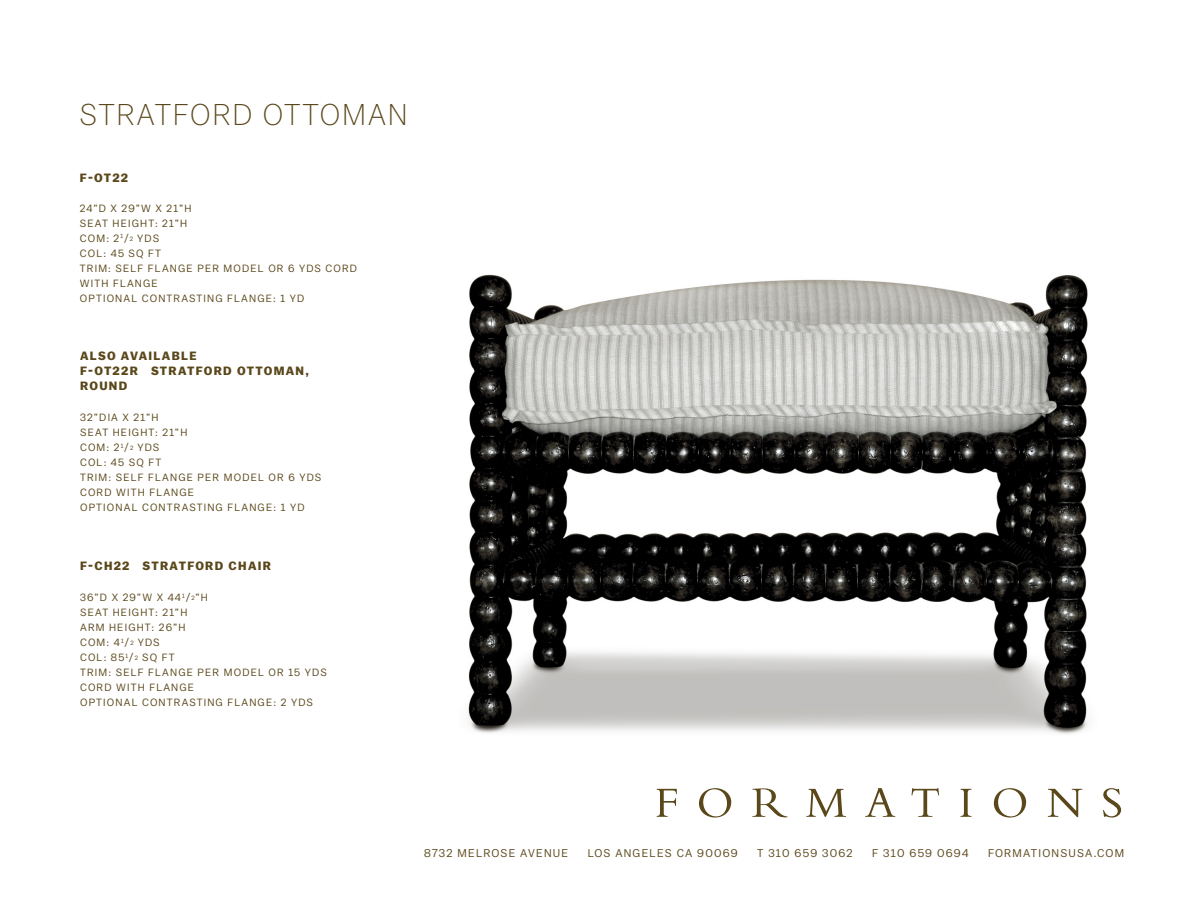
<style>
.page{position:relative;width:1188px;height:918px;background:#fff}
.page>*{position:absolute;margin:0;border:0;box-sizing:border-box;transform-origin:0 0}
.t1{font:300 30px "Balto";letter-spacing:.075em;color:#5a471a}
.t2{font:700 12px/15px "Balto";letter-spacing:.11em;color:#5a471a}
.t3{font:11.25px "Balto";letter-spacing:.11em;color:#5a471a}
.t4{font:10.5px/15px "Balto";letter-spacing:.11em;color:#5a471a}
.s1{font-size:6.15px}
</style>
<div class="page">
<svg style="left:657px;top:789px;width:20px;height:28px"></svg>
<svg style="left:699px;top:788px;width:32px;height:30px"></svg>
<svg style="left:752px;top:788px;width:35px;height:30px"></svg>
<svg style="left:806px;top:789px;width:40px;height:28px"></svg>
<svg style="left:865px;top:788px;width:30px;height:29px"></svg>
<svg style="left:912px;top:788px;width:27px;height:29px"></svg>
<svg style="left:961px;top:789px;width:11px;height:28px"></svg>
<svg style="left:994px;top:788px;width:32px;height:30px"></svg>
<svg style="left:1048px;top:789px;width:34px;height:28px"></svg>
<svg style="left:1103px;top:788px;width:18px;height:30px"></svg>
<img style="left:468px;top:274px;width:620px;height:460px">
<p class="t1" style="left:80px;top:98px;width:329px">STRATFORD OTTOMAN</p>
<p class="t2" style="left:80px;top:170px;width:50px">F-OT22</p>
<p class="t4" style="left:80px;top:200px;width:113px">24”D X 29”W X 21”H</p>
<p class="t4" style="left:80px;top:215px;width:109px">SEAT HEIGHT: 21”H</p>
<p class="t4" style="left:80px;top:230px;width:81px">COM: 2<sup>1</sup>/<span class="s1">2</span> YDS</p>
<p class="t4" style="left:80px;top:245px;width:83px">COL: 45 SQ FT</p>
<p class="t4" style="left:80px;top:260px;width:279px">TRIM: SELF FLANGE PER MODEL OR 6 YDS CORD<br>WITH FLANGE</p>
<p class="t4" style="left:80px;top:290px;width:226px">OPTIONAL CONTRASTING FLANGE: 1 YD</p>
<p class="t2" style="left:80px;top:348px;width:118px">ALSO AVAILABLE</p>
<p class="t2" style="left:80px;top:363px;width:230px">F-OT22R STRATFORD OTTOMAN,<br>ROUND</p>
<p class="t4" style="left:80px;top:410px;width:80px">32”DIA X 21”H</p>
<p class="t4" style="left:80px;top:425px;width:109px">SEAT HEIGHT: 21”H</p>
<p class="t4" style="left:80px;top:440px;width:81px">COM: 2<sup>1</sup>/<span class="s1">2</span> YDS</p>
<p class="t4" style="left:80px;top:455px;width:83px">COL: 45 SQ FT</p>
<p class="t4" style="left:80px;top:470px;width:243px">TRIM: SELF FLANGE PER MODEL OR 6 YDS<br>CORD WITH FLANGE</p>
<p class="t4" style="left:80px;top:500px;width:226px">OPTIONAL CONTRASTING FLANGE: 1 YD</p>
<p class="t2" style="left:80px;top:558px;width:192px">F-CH22 STRATFORD CHAIR</p>
<p class="t4" style="left:80px;top:590px;width:129px">36”D X 29”W X 44<sup>1</sup>/<span class="s1">2</span>”H</p>
<p class="t4" style="left:80px;top:605px;width:109px">SEAT HEIGHT: 21”H</p>
<p class="t4" style="left:80px;top:620px;width:107px">ARM HEIGHT: 26”H</p>
<p class="t4" style="left:80px;top:635px;width:81px">COM: 4<sup>1</sup>/<span class="s1">2</span> YDS</p>
<p class="t4" style="left:80px;top:650px;width:96px">COL: 85<sup>1</sup>/<span class="s1">2</span> SQ FT</p>
<p class="t4" style="left:80px;top:665px;width:248px">TRIM: SELF FLANGE PER MODEL OR 15 YDS<br>CORD WITH FLANGE</p>
<p class="t4" style="left:80px;top:695px;width:234px">OPTIONAL CONTRASTING FLANGE: 2 YDS</p>
<p class="t3" style="left:424px;top:846px;width:146px">8732 MELROSE AVENUE</p>
<p class="t3" style="left:588px;top:846px;width:152px">LOS ANGELES CA 90069</p>
<p class="t3" style="left:757px;top:846px;width:97px">T 310 659 3062</p>
<p class="t3" style="left:872px;top:846px;width:98px">F 310 659 0694</p>
<p class="t3" style="left:988px;top:846px;width:138px">FORMATIONSUSA.COM</p>
</div>
